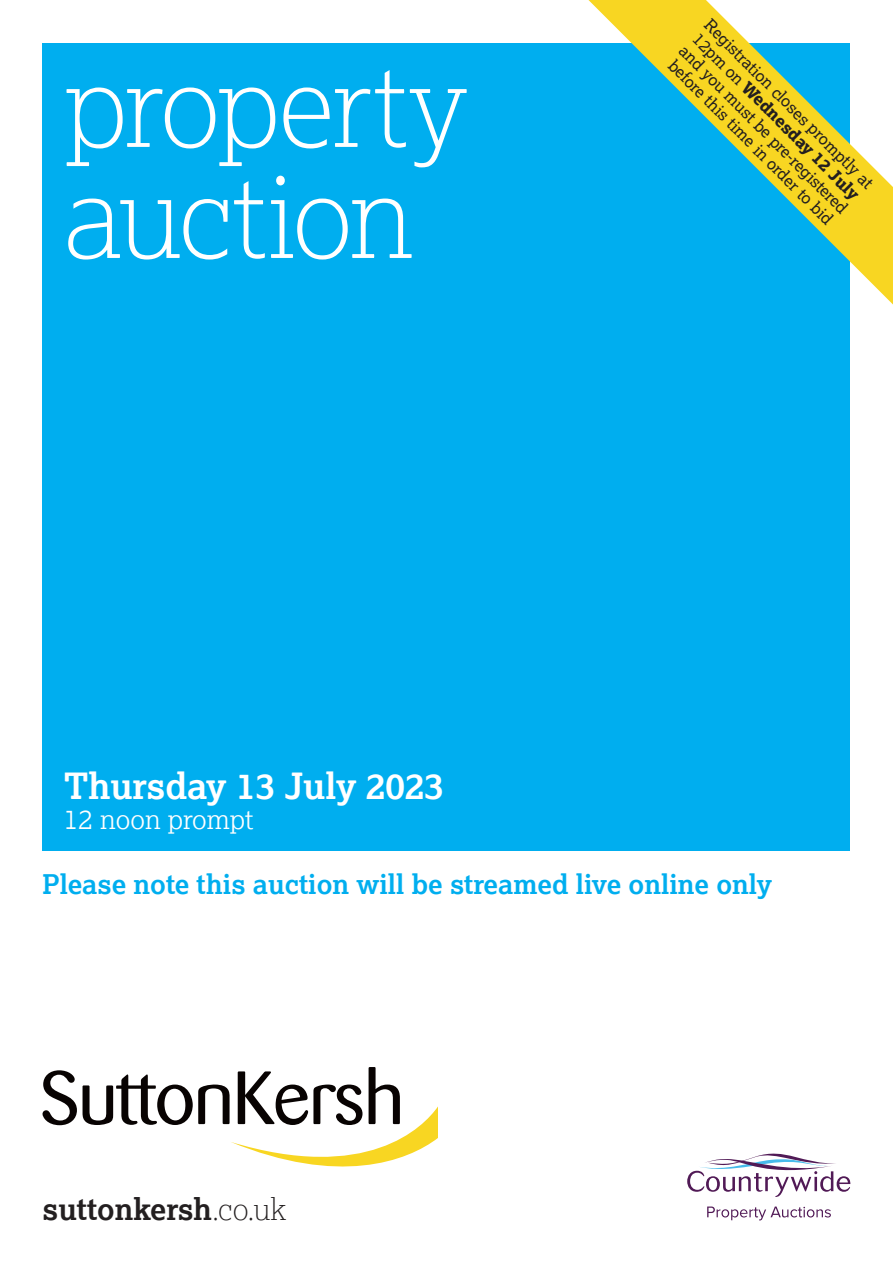
<style>
.page{position:relative;width:893px;height:1263px;background:#fff}
.page>*{position:absolute;margin:0;border:0;box-sizing:border-box;transform-origin:0 0}
.t1{font:100 114px/111px "Lexia";letter-spacing:-.035em;color:#fff}
.t2{font:700 36px "Lexia";color:#fff}
.t3{font:700 30px "Lexia";color:#231f20}
.t4{font:700 27px "Lexia";color:#00aeef}
.t5{font:300 27px "Lexia";color:#fff}
.t6{font:16.5px/18px "Lexia";color:#231f20;text-align:justify}
.s1{font-weight:800}
.s2{font-weight:100}
</style>
<div class="page">
<div style="left:43px;top:43px;width:807px;height:807px;background:#00aeef"></div>
<svg style="left:43px;top:1070px;width:34px;height:55px"></svg>
<svg style="left:83px;top:1067px;width:355px;height:99px"></svg>
<svg style="left:707px;top:1206px;width:124px;height:14px"></svg>
<svg style="left:687px;top:1153px;width:163px;height:44px"></svg>
<svg style="left:588px;top:0;width:305px;height:304px"></svg>
<h1 class="t1" style="left:64px;top:47px;width:406px">property auction</h1>
<p class="t6" style="left:714px;top:15px;width:232px;rotate:45deg">Registration closes promptly at 12pm on <span class="s1">Wednesday 12 July </span>and you must be pre-registered before this time in order to bid</p>
<h2 class="t2" style="left:64px;top:763px;width:382px">Thursday 13 July 2023</h2>
<h3 class="t5" style="left:64px;top:802px;width:191px">12 noon prompt</h3>
<h3 class="t4" style="left:43px;top:867px;width:731px">Please note this auction will be streamed live online only</h3>
<h3 class="t3" style="left:43px;top:1190px;width:245px">suttonkersh<span class="s2">.co.uk</span></h3>
</div>
